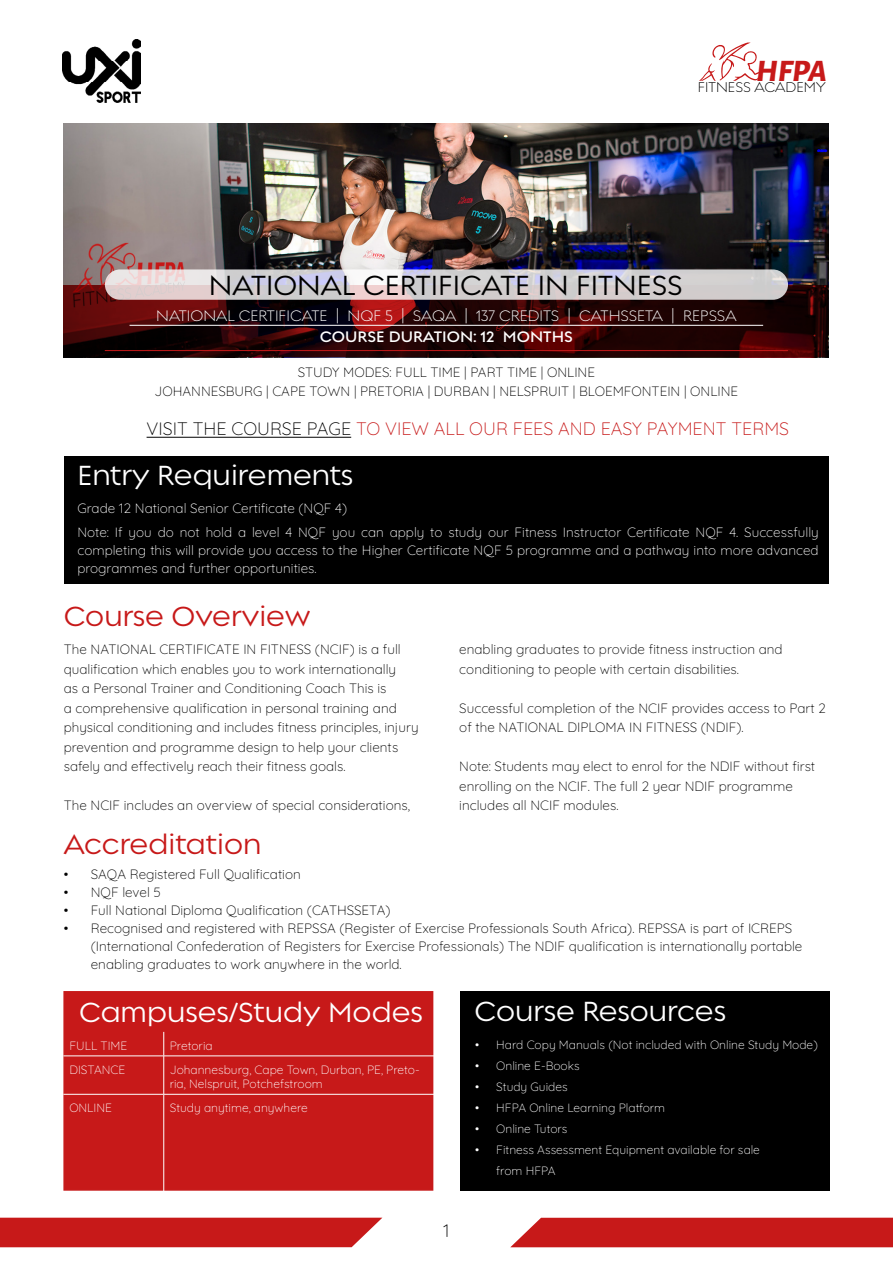
<style>
.page{position:relative;width:893px;height:1263px;background:#fff}
.page>*{position:absolute;margin:0;border:0;box-sizing:border-box;transform-origin:0 0}
.t1{font:italic 800 31.5px "Alegreya Sans SC";color:#c71919}
.t2{font:500 30px "Regulator Nova";color:#fff}
.t3{font:500 30px "Regulator Nova";color:#000}
.t4{font:500 30px "Regulator Nova";color:#c71919}
.t5{font:500 18px "Quicksand";color:#c71919}
.t6{font:18px "Quicksand";color:#000}
.t7{font:300 16.5px "Regulator Nova";color:#fff}
.t8{font:600 16.5px "Regulator Nova";color:#fff}
.t9{font:300 15.3px "Regulator Nova";color:#000}
.t10{font:300 13.5px/19.5px "Quicksand";color:#000}
.t11{font:13.5px/18px "Quicksand";color:#fff;text-align:justify}
.t12{font:500 13.5px/19.5px "Quicksand";color:#000;text-align:center}
.t13{font:500 13.5px "Quicksand";color:#fff}
.t14{font:12px/21px "Quicksand";color:#fff}
.t15{font:500 12px "Quicksand";color:#fff}
.s1{color:#000}
.s2{font-weight:700}
</style>
<div class="page">
<div style="left:0;top:1218px;width:382px;height:29px;background:#c71919"></div>
<div style="left:510px;top:1218px;width:383px;height:29px;background:#c71919"></div>
<div style="left:64px;top:457px;width:765px;height:127px;background:#000"></div>
<img style="left:64px;top:124px;width:765px;height:233px">
<svg style="left:64px;top:285px;width:764px;height:72px"></svg>
<hr style="left:147px;top:437px;width:204px;height:1px;background:#000">
<hr style="left:105px;top:350px;width:683px;height:1px;background:#c71919">
<hr style="left:130px;top:325px;width:633px;height:1px;background:#fff">
<svg style="left:105px;top:269px;width:683px;height:31px;fill:#d2cdce"></svg>
<div style="left:63px;top:991px;width:370px;height:200px;background:#c71919;border:2px solid #c71919"></div>
<div style="left:460px;top:991px;width:370px;height:200px;background:#000"></div>
<svg style="left:163px;top:1032px;width:1px;height:23px"></svg>
<hr style="left:63px;top:1055px;width:101px;height:1px;background:#fff">
<hr style="left:164px;top:1055px;width:270px;height:1px;background:#fff">
<hr style="left:163px;top:1056px;width:1px;height:38px;background:#fff">
<hr style="left:63px;top:1094px;width:101px;height:1px;background:#fff">
<hr style="left:164px;top:1094px;width:270px;height:1px;background:#fff">
<hr style="left:163px;top:1094px;width:1px;height:99px;background:#fff">
<svg style="left:699px;top:43px;width:64px;height:38px"></svg>
<img style="left:63px;top:40px;width:78px;height:62px">
<h1 class="t1" style="left:756px;top:47px;width:73px">HFPA</h1>
<p class="t9" style="left:698px;top:78px;width:129px">FITNESS ACADEMY</p>
<h2 class="t3" style="left:209px;top:268px;width:475px">NATIONAL CERTIFICATE IN FITNESS</h2>
<p class="t7" style="left:156px;top:306px;width:582px">NATIONAL CERTIFICATE | NQF 5 | SAQA | 137 CREDITS | CATHSSETA | REPSSA</p>
<p class="t8" style="left:320px;top:327px;width:255px">COURSE DURATION: 12 MONTHS</p>
<p class="t12" style="left:155px;top:361px;width:585px">STUDY MODES: FULL TIME | PART TIME | ONLINE<br>JOHANNESBURG | CAPE TOWN | PRETORIA | DURBAN | NELSPRUIT | BLOEMFONTEIN | ONLINE</p>
<h3 class="t5" style="left:147px;top:415px;width:644px"><span class="s1">VISIT THE COURSE PAGE</span> TO VIEW ALL OUR FEES AND EASY PAYMENT TERMS</h3>
<h2 class="t2" style="left:77px;top:459px;width:277px">Entry Requirements</h2>
<p class="t13" style="left:77px;top:498px;width:271px">Grade 12 National Senior Certificate (NQF 4)</p>
<p class="t11" style="left:77px;top:522px;width:743px">Note: If you do not hold a level 4 NQF you can apply to study our Fitness Instructor Certificate NQF 4. Successfully completing this will provide you access to the Higher Certificate NQF 5 programme and a pathway into more advanced programmes and further opportunities.</p>
<h2 class="t4" style="left:64px;top:599px;width:248px">Course Overview</h2>
<p class="t10" style="left:64px;top:638px;width:356px">The <span class="s2">NATIONAL CERTIFICATE IN FITNESS (NCIF)</span> is a full qualification which enables you to work internationally<br>as a Personal Trainer and Conditioning Coach This is<br>a comprehensive qualification in personal training and physical conditioning and includes fitness principles, injury prevention and programme design to help your clients safely and effectively reach their fitness goals.</p>
<p class="t10" style="left:64px;top:794px;width:348px">The NCIF includes an overview of special considerations,</p>
<p class="t10" style="left:459px;top:638px;width:325px">enabling graduates to provide fitness instruction and conditioning to people with certain disabilities.</p>
<p class="t10" style="left:459px;top:697px;width:368px">Successful completion of the NCIF provides access to Part 2 of the <span class="s2">NATIONAL DIPLOMA IN FITNESS (NDIF)</span>.</p>
<p class="t10" style="left:459px;top:755px;width:357px">Note: Students may elect to enrol for the NDIF without first enrolling on the NCIF. The full 2 year NDIF programme includes all NCIF modules.</p>
<h2 class="t4" style="left:64px;top:827px;width:199px">Accreditation</h2>
<p class="t10" style="left:64px;top:863px;width:239px">• SAQA Registered Full Qualification</p>
<p class="t10" style="left:64px;top:881px;width:99px">• NQF level 5</p>
<p class="t10" style="left:64px;top:899px;width:328px">• Full National Diploma Qualification (CATHSSETA)</p>
<p class="t10" style="left:91px;top:918px;width:713px;line-height:18px;text-indent:-27px">• Recognised and registered with REPSSA (Register of Exercise Professionals South Africa). REPSSA is part of ICREPS (International Confederation of Registers for Exercise Professionals) The NDIF qualification is internationally portable enabling graduates to work anywhere in the world.</p>
<h2 class="t2" style="left:79px;top:996px;width:345px">Campuses/Study Modes</h2>
<h2 class="t2" style="left:475px;top:995px;width:253px">Course Resources</h2>
<p class="t14" style="left:475px;top:1033px;width:344px">• Hard Copy Manuals (Not included with Online Study Mode)</p>
<p class="t14" style="left:475px;top:1054px;width:106px">• Online E-Books</p>
<p class="t14" style="left:475px;top:1075px;width:94px">• Study Guides</p>
<p class="t14" style="left:475px;top:1096px;width:192px">• HFPA Online Learning Platform</p>
<p class="t14" style="left:475px;top:1117px;width:94px">• Online Tutors</p>
<p class="t14" style="left:496px;top:1138px;width:265px;text-indent:-21px">• Fitness Assessment Equipment available for sale from HFPA</p>
<p class="t15" style="left:69px;top:1036px;width:59px">FULL TIME</p>
<p class="t14" style="left:170px;top:1034px;width:44px">Pretoria</p>
<p class="t15" style="left:69px;top:1060px;width:57px">DISTANCE</p>
<p class="t14" style="left:170px;top:1061px;width:251px;line-height:14.4px">Johannesburg, Cape Town, Durban, PE, Preto&shy;ria, Nelspruit, Potchefstroom</p>
<p class="t15" style="left:69px;top:1099px;width:44px">ONLINE</p>
<p class="t14" style="left:170px;top:1096px;width:140px">Study anytime, anywhere</p>
<h3 class="t6" style="left:443px;top:1216px;width:8px">1</h3>
</div>
